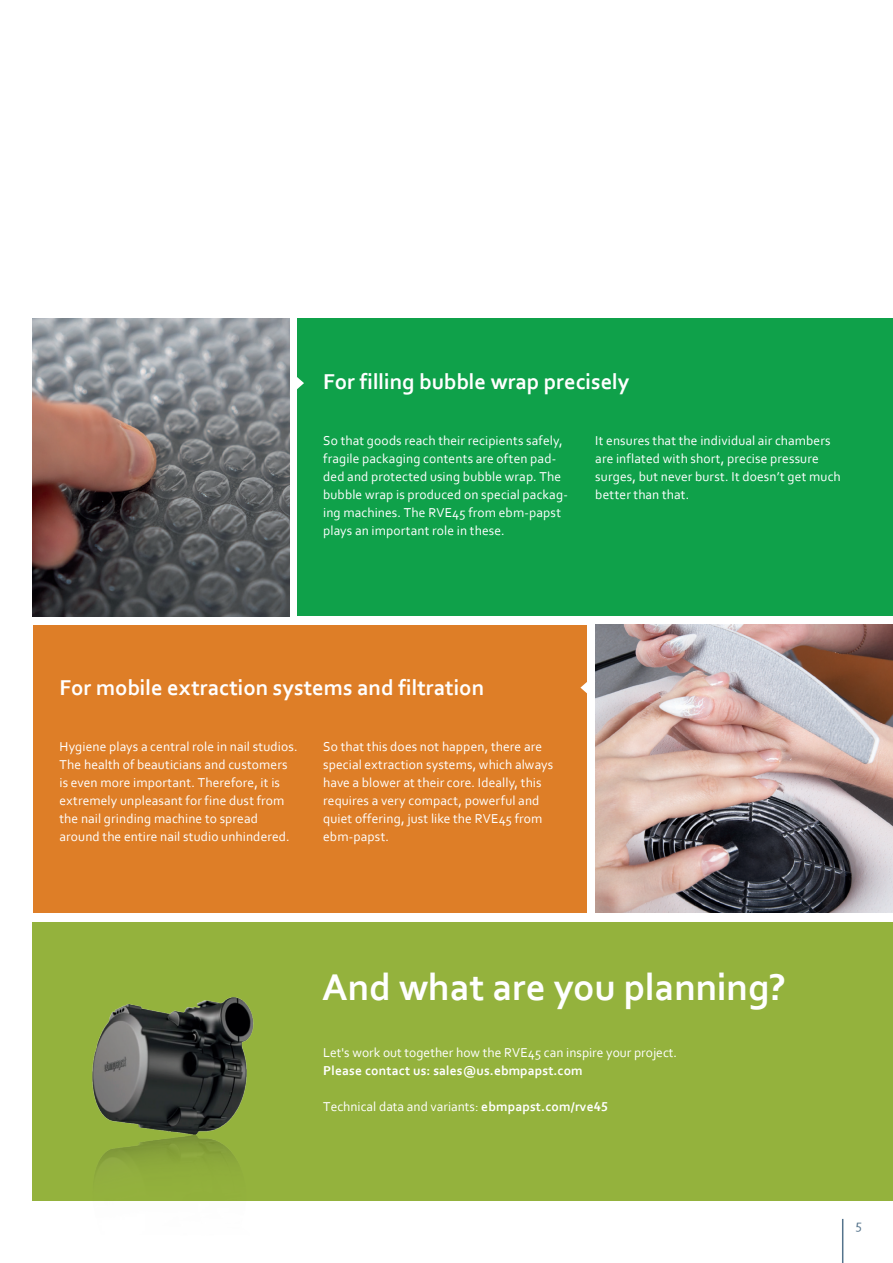
<style>
.page{position:relative;width:893px;height:1263px;background:#fff}
.page>*{position:absolute;margin:0;border:0;box-sizing:border-box;transform-origin:0 0}
.t1{font:700 39px "Corbel";letter-spacing:-.005em;color:#fff}
.t2{font:700 22.5px "Corbel";color:#fff}
.t3{font:13.5px/18px "Corbel";letter-spacing:.01em;color:#fff}
.t4{font:13.5px "Corbel";color:#54738c}
.s1{font-weight:700}
</style>
<div class="page">
<div style="left:33px;top:922px;width:860px;height:279px;background:#94b23d"></div>
<img style="left:92px;top:997px;width:162px;height:175px">
<div style="left:298px;top:319px;width:595px;height:297px;background:#0fa14a"></div>
<div style="left:33px;top:625px;width:554px;height:288px;background:#de7e27"></div>
<img style="left:33px;top:319px;width:256px;height:297px">
<img style="left:595px;top:625px;width:298px;height:288px">
<svg style="left:297px;top:374px;width:7px;height:18px"></svg>
<svg style="left:580px;top:682px;width:7px;height:12px"></svg>
<hr style="left:842px;top:1219px;width:1px;height:44px;background:#54738c">
<h2 class="t2" style="left:323px;top:367px;width:308px">For filling bubble wrap precisely</h2>
<p class="t3" style="left:323px;top:431px;width:246px">So that goods reach their recipients safely, fragile packaging contents are often pad&shy;ded and protected using bubble wrap. The bubble wrap is produced on special packag&shy;ing machines. The RVE45 from ebm-papst plays an important role in these.</p>
<p class="t3" style="left:595px;top:431px;width:247px">It ensures that the individual air chambers are inflated with short, precise pressure surges, but never burst. It doesn’t get much better than that.</p>
<h2 class="t2" style="left:60px;top:674px;width:426px">For mobile extraction systems and filtration</h2>
<p class="t3" style="left:60px;top:737px;width:240px">Hygiene plays a central role in nail studios.<br>The health of beauticians and customers is even more important. Therefore, it is extremely unpleasant for fine dust from the nail grinding machine to spread around the entire nail studio unhindered.</p>
<p class="t3" style="left:323px;top:737px;width:232px">So that this does not happen, there are special extraction systems, which always have a blower at their core. Ideally, this requires a very compact, powerful and quiet offering, just like the RVE45 from ebm-papst.</p>
<h1 class="t1" style="left:322px;top:963px;width:465px">And what are you planning?</h1>
<p class="t3" style="left:323px;top:1043px;width:355px">Let's work out together how the RVE45 can inspire your project.<br><span class="s1">Please contact us: sales@us</span><span class="s1">.ebmpapst.com</span></p>
<p class="t3" style="left:323px;top:1097px;width:286px">Technical data and variants: <span class="s1">ebmpapst.com/rve45</span></p>
<p class="t4" style="left:855px;top:1216px;width:8px">5</p>
</div>
